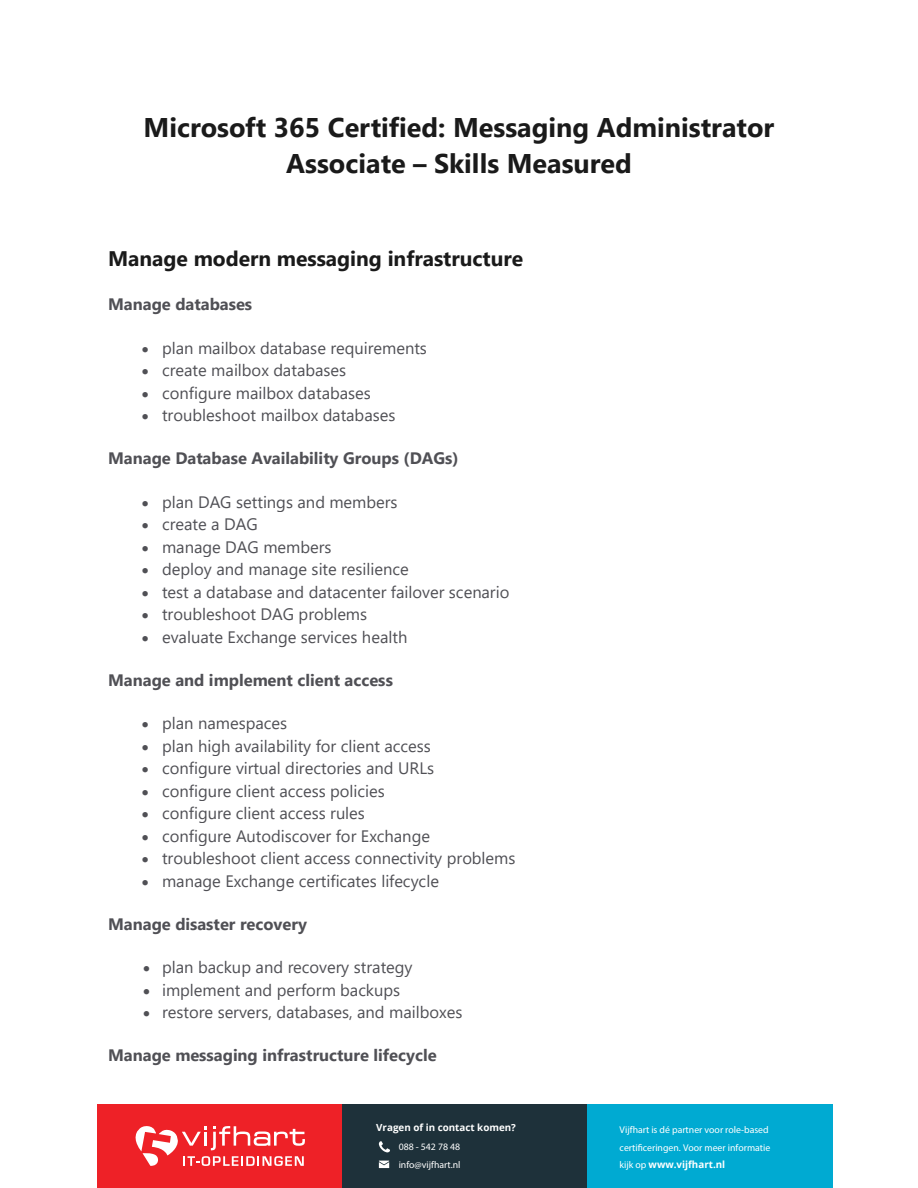
<style>
.page{position:relative;width:918px;height:1188px;background:#fff}
.page>*{position:absolute;margin:0;border:0;box-sizing:border-box;transform-origin:0 0}
.t1{font:700 27px/36px "Segoe UI";color:#1a1a1a;text-align:center}
.t2{font:700 21px "Segoe UI";color:#1a1a1a}
.t3{font:16.5px "Segoe UI";color:#505055}
.t4{font:700 16.5px "Segoe UI";color:#505055}
.t5{font:9.75px/17.5px "Myriad Pro";color:#fff}
.t6{font:700 9.75px "Open Sans";color:#fff}
.s1{font-family:"Myriad Pro";font-weight:400}
</style>
<div class="page">
<div style="left:97px;top:1105px;width:245px;height:83px;background:#ee2127"></div>
<div style="left:342px;top:1105px;width:246px;height:83px;background:#1e313a"></div>
<div style="left:588px;top:1105px;width:245px;height:83px;background:#00aad2"></div>
<svg style="left:379px;top:1161px;width:10px;height:7px"></svg>
<svg style="left:379px;top:1141px;width:11px;height:11px"></svg>
<svg style="left:135px;top:1126px;width:170px;height:40px"></svg>
<h1 class="t1" style="left:143px;top:107px;width:632px">Microsoft 365 Certified: Messaging Administrator<br>Associate – Skills Measured</h1>
<p class="t2" style="left:108px;top:239px;width:417px">Manage modern messaging infrastructure</p>
<p class="t4" style="left:108px;top:289px;width:146px">Manage databases</p>
<p class="t3" style="left:142px;top:332px;width:287px">• plan mailbox database requirements</p>
<p class="t3" style="left:142px;top:355px;width:206px">• create mailbox databases</p>
<p class="t3" style="left:142px;top:377px;width:230px">• configure mailbox databases</p>
<p class="t3" style="left:142px;top:400px;width:255px">• troubleshoot mailbox databases</p>
<p class="t4" style="left:108px;top:443px;width:352px">Manage Database Availability Groups (DAGs)</p>
<p class="t3" style="left:142px;top:486px;width:257px">• plan DAG settings and members</p>
<p class="t3" style="left:142px;top:509px;width:117px">• create a DAG</p>
<p class="t3" style="left:142px;top:531px;width:191px">• manage DAG members</p>
<p class="t3" style="left:142px;top:554px;width:268px">• deploy and manage site resilience</p>
<p class="t3" style="left:142px;top:576px;width:369px">• test a database and datacenter failover scenario</p>
<p class="t3" style="left:142px;top:599px;width:227px">• troubleshoot DAG problems</p>
<p class="t3" style="left:142px;top:621px;width:267px">• evaluate Exchange services health</p>
<p class="t4" style="left:108px;top:664px;width:286px">Manage and implement client access</p>
<p class="t3" style="left:142px;top:708px;width:147px">• plan namespaces</p>
<p class="t3" style="left:142px;top:730px;width:291px">• plan high availability for client access</p>
<p class="t3" style="left:142px;top:753px;width:294px">• configure virtual directories and URLs</p>
<p class="t3" style="left:142px;top:775px;width:244px">• configure client access policies</p>
<p class="t3" style="left:142px;top:798px;width:224px">• configure client access rules</p>
<p class="t3" style="left:142px;top:820px;width:290px">• configure Autodiscover for Exchange</p>
<p class="t3" style="left:142px;top:843px;width:375px">• troubleshoot client access connectivity problems</p>
<p class="t3" style="left:142px;top:865px;width:299px">• manage Exchange certificates lifecycle</p>
<p class="t4" style="left:108px;top:908px;width:200px">Manage disaster recovery</p>
<p class="t3" style="left:143px;top:952px;width:271px">• plan backup and recovery strategy</p>
<p class="t3" style="left:143px;top:974px;width:259px">• implement and perform backups</p>
<p class="t3" style="left:143px;top:997px;width:321px">• restore servers, databases, and mailboxes</p>
<p class="t4" style="left:108px;top:1040px;width:330px">Manage messaging infrastructure lifecycle</p>
<p class="t6" style="left:376px;top:1121px;width:141px">Vragen of in contact komen?</p>
<p class="t5" style="left:399px;top:1138px;width:63px">088 - 542 78 48 info@vijfhart.nl</p>
<p class="t5" style="left:620px;top:1121px;width:152px">Vijfhart is dé partner voor role-based certificeringen. Voor meer informatie</p>
<p class="t6" style="left:620px;top:1158px;width:107px"><span class="s1">kijk op</span> www.vijfhart.nl</p>
</div>
